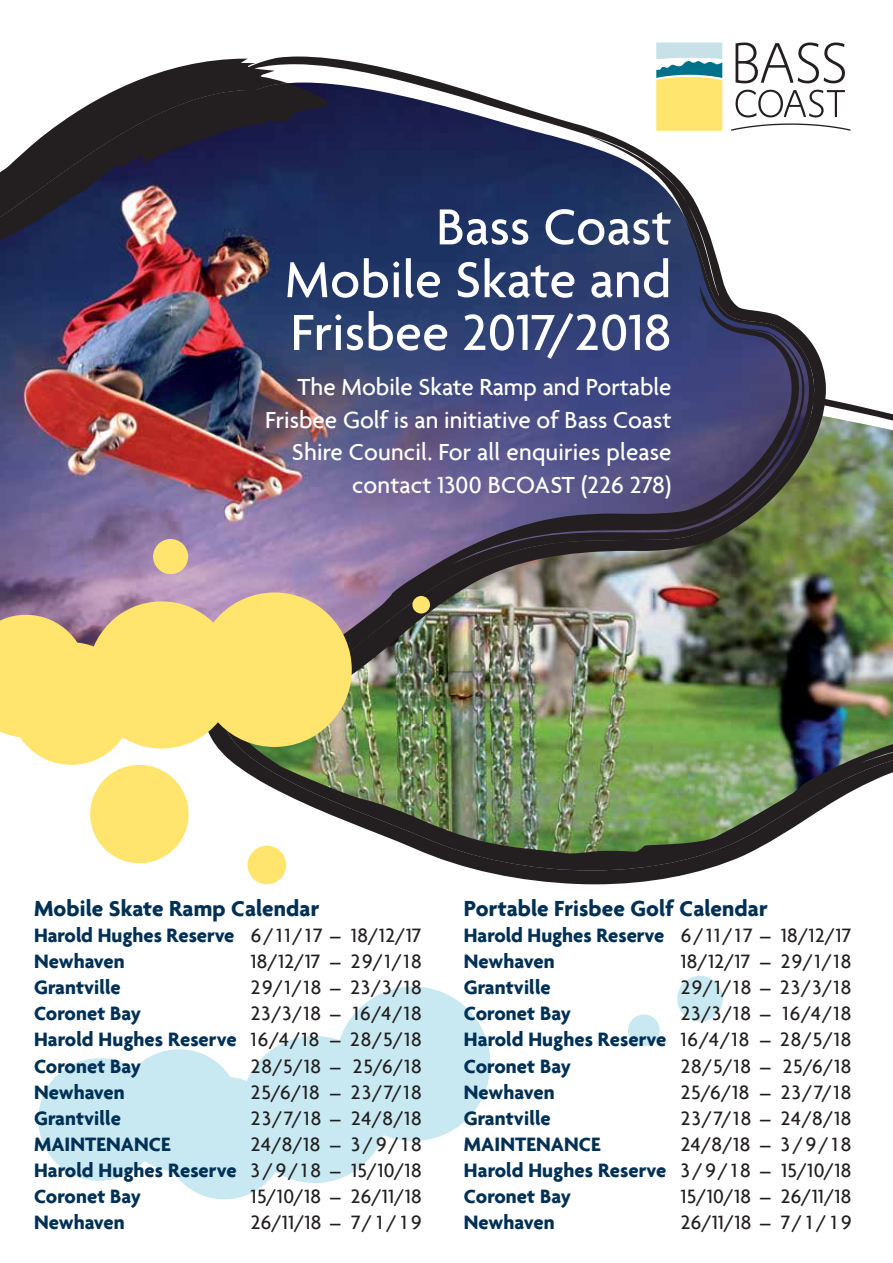
<style>
.page{position:relative;width:893px;height:1263px;background:#fff}
.page>*{position:absolute;margin:0;border:0;box-sizing:border-box;transform-origin:0 0}
.t1{font:500 54.75px/52.8px "Agenda";letter-spacing:.005em;color:#fff;text-align:justify}
.t2{font:500 25.05px/32.5px "Agenda";color:#fff;text-align:right}
.t3{font:700 23.55px "Agenda";letter-spacing:.005em;color:#003055}
.t4{font:500 20.85px/26.1px "Agenda";letter-spacing:.04em;color:#231f20;text-align:justify}
.t5{font:700 20.85px/26.1px "Agenda";letter-spacing:.005em;color:#003055}
.t6{font:500 20.85px "Agenda";letter-spacing:.02em;color:#231f20}
.s1{font-weight:500;color:#231f20}
.s2{font-weight:700;color:#003055}
</style>
<div class="page">
<svg style="left:196px;top:727px;width:507px;height:157px"></svg>
<img style="left:223px;top:409px;width:670px;height:461px">
<div style="left:38px;top:1058px;width:123px;height:123px;background:#c8e9f2;border-radius:50%"></div>
<div style="left:163px;top:1077px;width:123px;height:122px;background:#c8e9f2;border-radius:50%"></div>
<div style="left:118px;top:1049px;width:122px;height:123px;background:#c8e9f2;border-radius:50%"></div>
<div style="left:241px;top:1036px;width:147px;height:147px;background:#c8e9f2;border-radius:50%"></div>
<div style="left:336px;top:986px;width:154px;height:155px;background:#c8e9f2;border-radius:50%"></div>
<img style="left:131px;top:57px;width:739px;height:670px">
<img style="left:0;top:83px;width:870px;height:625px">
<svg style="left:736px;top:43px;width:109px;height:40px"></svg>
<svg style="left:736px;top:90px;width:109px;height:27px"></svg>
<svg style="left:731px;top:123px;width:119px;height:8px"></svg>
<svg style="left:656px;top:43px;width:66px;height:88px;background:#d4d794"></svg>
<div style="left:153px;top:539px;width:35px;height:35px;background:#ffe46d;border-radius:50%"></div>
<div style="left:677px;top:976px;width:46px;height:45px;background:#c8e9f2;border-radius:50%"></div>
<div style="left:412px;top:596px;width:18px;height:17px;background:#ffe46d;border-radius:50%"></div>
<div style="left:628px;top:1014px;width:32px;height:32px;background:#c8e9f2;border-radius:50%"></div>
<div style="left:248px;top:846px;width:38px;height:38px;background:#ffe46d;border-radius:50%"></div>
<div style="left:90px;top:765px;width:99px;height:98px;background:#ffe46d;border-radius:50%"></div>
<div style="left:10px;top:642px;width:123px;height:123px;background:#ffe46d;border-radius:50%"></div>
<svg style="left:0;top:615px;width:87px;height:131px"></svg>
<div style="left:88px;top:601px;width:147px;height:147px;background:#ffe46d;border-radius:50%"></div>
<div style="left:197px;top:592px;width:155px;height:155px;background:#ffe46d;border-radius:50%"></div>
<h1 class="t1" style="left:285px;top:199px;width:388px;text-indent:151px">Bass Coast Mobile Skate and Frisbee 2017/2018</h1>
<p class="t2" style="left:265px;top:370px;width:408px">The Mobile Skate Ramp and Portable Frisbee Golf is an initiative of Bass Coast Shire Council. For all enquiries please contact 1300 BCOAST (226 278)</p>
<p class="t3" style="left:34px;top:894px;width:287px">Mobile Skate Ramp Calendar</p>
<p class="t5" style="left:34px;top:922px;width:389px">Harold Hughes Reserve <span class="s1">6/11/17 – 18/12/17<br></span>Newhaven</p>
<p class="t4" style="left:251px;top:948px;width:172px">18/12/17 – 29/1/18</p>
<p class="t5" style="left:34px;top:974px;width:88px">Grantville</p>
<p class="t4" style="left:251px;top:974px;width:172px">29/1/18 – 23/3/18</p>
<p class="t5" style="left:34px;top:1000px;width:108px">Coronet Bay</p>
<p class="t4" style="left:34px;top:1000px;width:389px;text-indent:217px">23/3/18 – 16/4/18<br><span class="s2">Harold Hughes Reserve</span> 16/4/18 – 28/5/18<br><span class="s2">Coronet Bay</span></p>
<p class="t4" style="left:251px;top:1052px;width:172px">28/5/18 – 25/6/18</p>
<p class="t5" style="left:34px;top:1078px;width:92px">Newhaven</p>
<p class="t4" style="left:251px;top:1078px;width:172px">25/6/18 – 23/7/18</p>
<p class="t5" style="left:34px;top:1104px;width:88px">Grantville</p>
<p class="t4" style="left:251px;top:1104px;width:172px">23/7/18 – 24/8/18</p>
<p class="t5" style="left:34px;top:1130px;width:138px">MAINTENANCE</p>
<p class="t4" style="left:34px;top:1130px;width:389px;text-indent:217px">24/8/18 – 3/9/18<br><span class="s2">Harold Hughes Reserve</span> 3/9/18 – 15/10/18<br><span class="s2">Coronet Bay</span></p>
<p class="t6" style="left:251px;top:1183px;width:172px">15/10/18 – 26/11/18</p>
<p class="t5" style="left:34px;top:1209px;width:92px">Newhaven</p>
<p class="t4" style="left:251px;top:1209px;width:172px">26/11/18 – 7/ 1 / 1 9</p>
<p class="t3" style="left:464px;top:894px;width:305px">Portable Frisbee Golf Calendar</p>
<p class="t5" style="left:464px;top:922px;width:389px">Harold Hughes Reserve <span class="s1">6/11/17 – 18/12/17<br></span>Newhaven</p>
<p class="t4" style="left:681px;top:948px;width:172px">18/12/17 – 29/1/18</p>
<p class="t5" style="left:464px;top:974px;width:88px">Grantville</p>
<p class="t4" style="left:681px;top:974px;width:172px">29/1/18 – 23/3/18</p>
<p class="t5" style="left:464px;top:1000px;width:108px">Coronet Bay</p>
<p class="t4" style="left:464px;top:1000px;width:389px;text-indent:217px">23/3/18 – 16/4/18<br><span class="s2">Harold Hughes Reserve</span> 16/4/18 – 28/5/18<br><span class="s2">Coronet Bay</span></p>
<p class="t4" style="left:681px;top:1052px;width:172px">28/5/18 – 25/6/18</p>
<p class="t5" style="left:464px;top:1078px;width:92px">Newhaven</p>
<p class="t4" style="left:681px;top:1078px;width:172px">25/6/18 – 23/7/18</p>
<p class="t5" style="left:464px;top:1104px;width:88px">Grantville</p>
<p class="t4" style="left:681px;top:1104px;width:172px">23/7/18 – 24/8/18</p>
<p class="t5" style="left:464px;top:1130px;width:138px">MAINTENANCE</p>
<p class="t4" style="left:464px;top:1130px;width:389px;text-indent:217px">24/8/18 – 3/9/18<br><span class="s2">Harold Hughes Reserve</span> 3/9/18 – 15/10/18<br><span class="s2">Coronet Bay</span></p>
<p class="t6" style="left:681px;top:1183px;width:172px">15/10/18 – 26/11/18</p>
<p class="t5" style="left:464px;top:1209px;width:92px">Newhaven</p>
<p class="t4" style="left:681px;top:1209px;width:172px">26/11/18 – 7/ 1 / 1 9</p>
</div>
